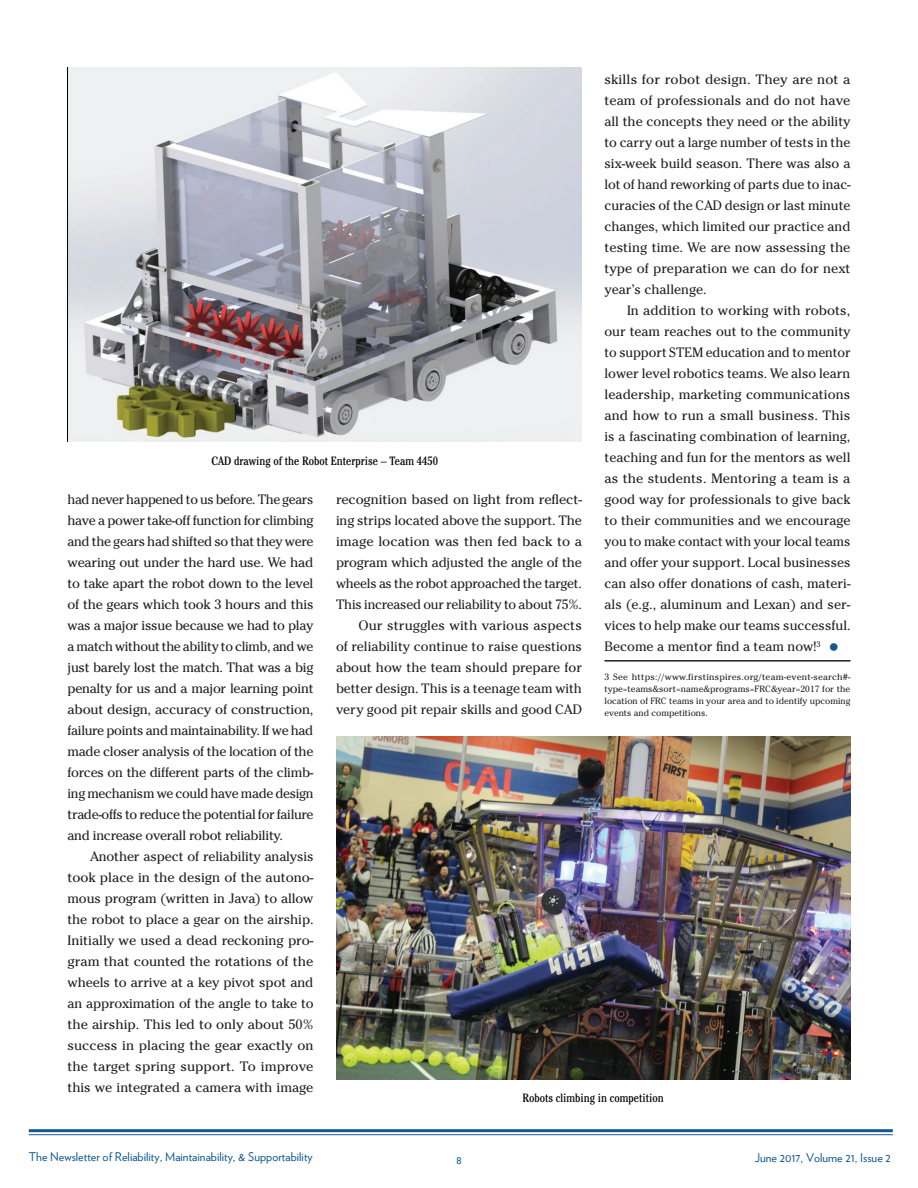
<style>
.page{position:relative;width:918px;height:1188px;background:#fff}
.page>*{position:absolute;margin:0;border:0;box-sizing:border-box;transform-origin:0 0}
.t1{font:13.5px/21px "Cheltenham Std";letter-spacing:-.005em;color:#231f20;text-align:justify}
.t2{font:12px "Verlag";color:#11588f}
.t3{font:condensed 12px "Cheltenham Std";color:#050503}
.t4{font:9px/12px "Cheltenham Std";color:#231f20;text-align:justify}
</style>
<div class="page">
<hr style="left:29px;top:1129px;width:864px;height:3px;background:#11588f">
<hr style="left:29px;top:1134px;width:864px;height:1px;background:#11588f">
<hr style="left:604px;top:660px;width:246px;height:2px;background:#231f20">
<img style="left:68px;top:68px;width:514px;height:373px">
<img style="left:336px;top:736px;width:514px;height:343px">
<p class="t1" style="left:604px;top:69px;width:248px">skills for robot design. They are not a team of professionals and do not have all the concepts they need or the ability to carry out a large number of tests in the six-week build season. There was also a lot of hand reworking of parts due to inac&shy;curacies of the CAD design or last minute changes, which limited our practice and testing time. We are now assessing the type of preparation we can do for next year’s challenge.</p>
<p class="t1" style="left:604px;top:300px;width:248px;text-indent:22px">In addition to working with robots, our team reaches out to the community to support STEM education and to mentor lower level robotics teams. We also learn leadership, marketing communications and how to run a small business. This is a fascinating combination of learning, teaching and fun for the mentors as well as the students. Mentoring a team is a good way for professionals to give back to their communities and we encourage you to make contact with your local teams and offer your support. Local businesses can also offer donations of cash, materi&shy;als (e.g., aluminum and Lexan) and ser&shy;vices to help make our teams successful.<br>Become a mentor find a team now!<sup>3</sup></p>
<p class="t4" style="left:604px;top:671px;width:248px">3 See https://www.firstinspires.org/team-event-search#- type=teams&amp;sort=name&amp;programs=FRC&amp;year=2017 for the location of FRC teams in your area and to identify upcoming events and competitions.</p>
<p class="t3" style="left:211px;top:454px;width:228px">CAD drawing of the Robot Enterprise – Team 4450</p>
<p class="t1" style="left:68px;top:489px;width:248px">had never happened to us before. The gears have a power take-off function for climbing and the gears had shifted so that they were wearing out under the hard use. We had to take apart the robot down to the level of the gears which took 3 hours and this was a major issue because we had to play a match without the ability to climb, and we just barely lost the match. That was a big penalty for us and a major learning point about design, accuracy of construction, failure points and maintainability. If we had made closer analysis of the location of the forces on the different parts of the climb&shy;ing mechanism we could have made design trade-offs to reduce the potential for failure and increase overall robot reliability.</p>
<p class="t1" style="left:68px;top:846px;width:248px;text-indent:22px">Another aspect of reliability analysis took place in the design of the autono&shy;mous program (written in Java) to allow the robot to place a gear on the airship.<br>Initially we used a dead reckoning pro&shy;gram that counted the rotations of the wheels to arrive at a key pivot spot and an approximation of the angle to take to the airship. This led to only about 50% success in placing the gear exactly on the target spring support. To improve this we integrated a camera with image</p>
<p class="t1" style="left:336px;top:489px;width:248px;text-align:right">recognition based on light from reflect&shy;ing strips located above the support. The image location was then fed back to a program which adjusted the angle of the wheels as the robot approached the target.<br>This increased our reliability to about 75%.<br>Our struggles with various aspects<br>of reliability continue to raise questions about how the team should prepare for better design. This is a teenage team with very good pit repair skills and good CAD</p>
<p class="t3" style="left:523px;top:1091px;width:143px">Robots climbing in competition</p>
<p class="t2" style="left:29px;top:1148px;width:286px">The Newsletter of Reliability, Maintainability, &amp; Supportability</p>
<p class="t2" style="left:456px;top:1150px;width:7px">8</p>
<p class="t2" style="left:755px;top:1148px;width:138px">June 2017, Volume 21, Issue 2</p>
</div>
